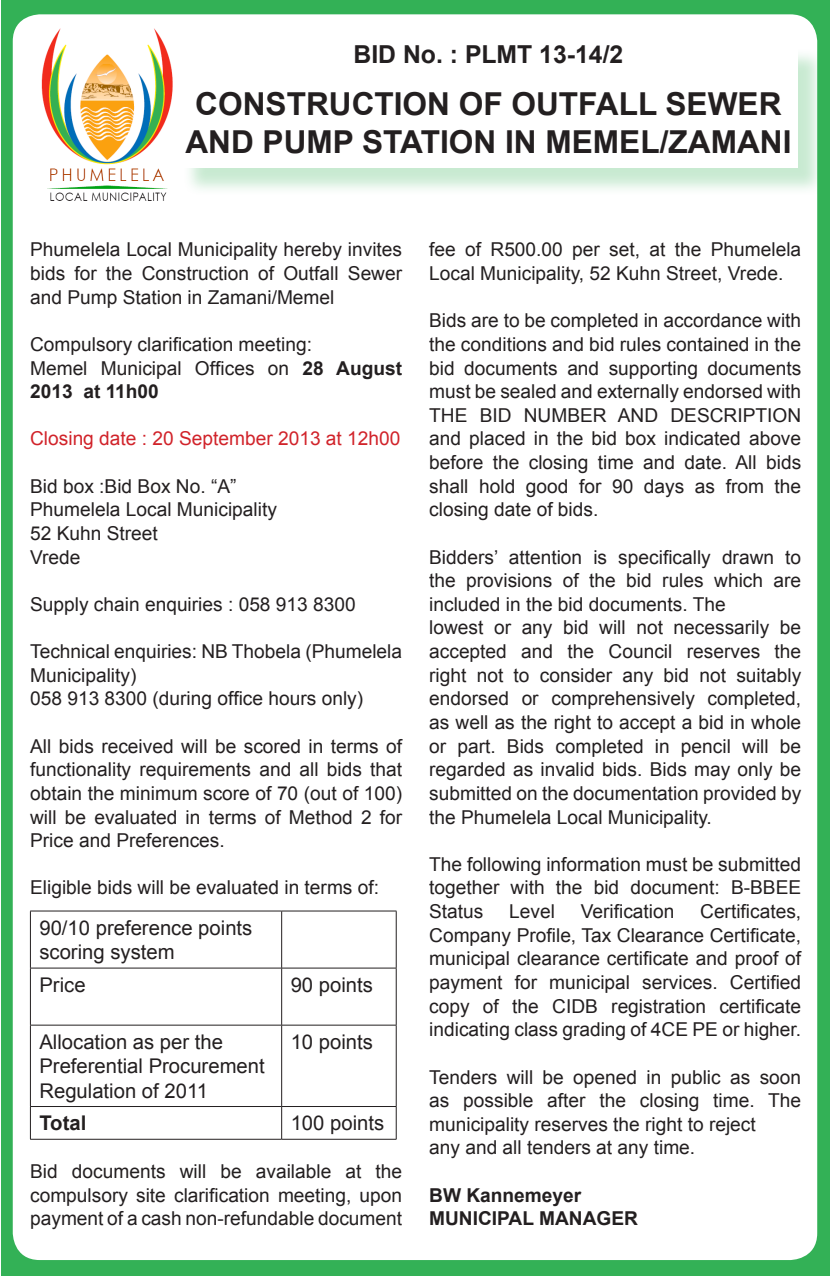
<style>
.page{position:relative;width:830px;height:1276px;background:#fff}
.page>*{position:absolute;margin:0;border:0;box-sizing:border-box;transform-origin:0 0}
.t1{font:700 31.5px/38.2px "Arial";color:#231f20;text-align:center}
.t2{font:700 24.75px "Arial";color:#231f20}
.t3{font:20.25px/24.3px "Arial";color:#231f20}
.t4{font:700 20.25px "Arial";color:#231f20}
.t5{font:19.12px/23.6px "Arial";color:#231f20;text-align:justify}
.t6{font:19.12px "Arial";color:#d1232a}
.t7{font:700 19.12px "Arial";color:#231f20}
.s1{font-weight:700}
</style>
<div class="page">
<div style="left:1px;top:0;width:828px;height:1276px;background:#33b156"></div>
<div style="left:13px;top:14px;width:803px;height:1246px;background:#fff;border-radius:27px"></div>
<div style="left:182px;top:48px;width:643px;height:148px;background:#33b156;opacity:.27"></div>
<div style="left:179px;top:45px;width:618px;height:123px;background:#fff"></div>
<img style="left:41px;top:28px;width:132px;height:173px">
<hr style="left:30px;top:910px;width:251px;height:1px;background:#231f20">
<hr style="left:30px;top:911px;width:1px;height:56px;background:#231f20">
<hr style="left:281px;top:910px;width:115px;height:1px;background:#231f20">
<hr style="left:281px;top:911px;width:1px;height:56px;background:#231f20">
<hr style="left:395px;top:911px;width:1px;height:56px;background:#231f20">
<hr style="left:30px;top:967px;width:251px;height:1px;background:#231f20">
<hr style="left:30px;top:968px;width:1px;height:57px;background:#231f20">
<hr style="left:281px;top:967px;width:115px;height:1px;background:#231f20">
<hr style="left:281px;top:968px;width:1px;height:57px;background:#231f20">
<hr style="left:395px;top:968px;width:1px;height:57px;background:#231f20">
<hr style="left:30px;top:1024px;width:251px;height:1px;background:#231f20">
<hr style="left:30px;top:1025px;width:1px;height:81px;background:#231f20">
<hr style="left:281px;top:1024px;width:115px;height:1px;background:#231f20">
<hr style="left:281px;top:1025px;width:1px;height:81px;background:#231f20">
<hr style="left:395px;top:1025px;width:1px;height:81px;background:#231f20">
<hr style="left:30px;top:1106px;width:251px;height:1px;background:#231f20">
<hr style="left:30px;top:1106px;width:1px;height:33px;background:#231f20">
<hr style="left:281px;top:1106px;width:115px;height:1px;background:#231f20">
<hr style="left:281px;top:1106px;width:1px;height:33px;background:#231f20">
<hr style="left:395px;top:1106px;width:1px;height:33px;background:#231f20">
<hr style="left:30px;top:1139px;width:251px;height:1px;background:#231f20">
<hr style="left:281px;top:1139px;width:115px;height:1px;background:#231f20">
<p class="t2" style="left:353px;top:37px;width:271px">BID No. : PLMT 13-14/2</p>
<p class="t1" style="left:185px;top:86px;width:607px">CONSTRUCTION OF OUTFALL SEWER<br>AND PUMP STATION IN MEMEL/ZAMANI</p>
<p class="t5" style="left:30px;top:238px;width:373px">Phumelela Local Municipality hereby invites bids for the Construction of Outfall Sewer and Pump Station in Zamani/Memel</p>
<p class="t5" style="left:30px;top:332px;width:373px;text-align:left">Compulsory clarification meeting:<br>Memel Municipal Offices on <span class="s1">28 August<br>2013 at 11h00</span></p>
<p class="t6" style="left:30px;top:426px;width:371px">Closing date : 20 September 2013 at 12h00</p>
<p class="t5" style="left:30px;top:474px;width:208px">Bid box :Bid Box No. “A”</p>
<p class="t5" style="left:30px;top:498px;width:248px">Phumelela Local Municipality</p>
<p class="t5" style="left:30px;top:521px;width:129px">52 Kuhn Street</p>
<p class="t5" style="left:30px;top:545px;width:52px">Vrede</p>
<p class="t5" style="left:30px;top:592px;width:327px">Supply chain enquiries : 058 913 8300</p>
<p class="t5" style="left:30px;top:640px;width:373px">Technical enquiries: NB Thobela (Phumelela<br>Municipality)</p>
<p class="t5" style="left:30px;top:687px;width:334px">058 913 8300 (during office hours only)</p>
<p class="t5" style="left:30px;top:734px;width:373px">All bids received will be scored in terms of functionality requirements and all bids that obtain the minimum score of 70 (out of 100) will be evaluated in terms of Method 2 for Price and Preferences.</p>
<p class="t5" style="left:30px;top:876px;width:350px">Eligible bids will be evaluated in terms of:</p>
<p class="t3" style="left:39px;top:915px;width:214px">90/10 preference points scoring system</p>
<p class="t3" style="left:39px;top:972px;width:48px">Price</p>
<p class="t3" style="left:290px;top:972px;width:84px">90 points</p>
<p class="t3" style="left:39px;top:1030px;width:227px">Allocation as per the<br>Preferential Procurement<br>Regulation of 2011</p>
<p class="t3" style="left:290px;top:1030px;width:84px">10 points</p>
<p class="t4" style="left:39px;top:1109px;width:48px">Total</p>
<p class="t3" style="left:290px;top:1111px;width:95px">100 points</p>
<p class="t5" style="left:30px;top:1159px;width:373px">Bid documents will be available at the compulsory site clarification meeting, upon payment of a cash non-refundable document</p>
<p class="t5" style="left:429px;top:238px;width:373px">fee of R500.00 per set, at the Phumelela<br>Local Municipality, 52 Kuhn Street, Vrede.</p>
<p class="t5" style="left:429px;top:309px;width:373px">Bids are to be completed in accordance with the conditions and bid rules contained in the bid documents and supporting documents must be sealed and externally endorsed with THE BID NUMBER AND DESCRIPTION and placed in the bid box indicated above before the closing time and date. All bids shall hold good for 90 days as from the closing date of bids.</p>
<p class="t5" style="left:429px;top:545px;width:373px;text-align:left">Bidders’ attention is specifically drawn to the provisions of the bid rules which are included in the bid documents. The<br>lowest or any bid will not necessarily be accepted and the Council reserves the right not to consider any bid not suitably endorsed or comprehensively completed, as well as the right to accept a bid in whole or part. Bids completed in pencil will be regarded as invalid bids. Bids may only be submitted on the documentation provided by the Phumelela Local Municipality.</p>
<p class="t5" style="left:429px;top:852px;width:373px">The following information must be submitted together with the bid document: B-BBEE Status</p>
<p class="t5" style="left:429px;top:899px;width:373px;text-indent:271px">Certificates, Company Profile, Tax Clearance Certificate, municipal clearance certificate and proof of payment for municipal services. Certified copy of the CIDB registration certificate indicating class grading of 4CE PE or higher.</p>
<p class="t5" style="left:429px;top:1065px;width:373px;text-align:left">Tenders will be opened in public as soon as possible after the closing time. The municipality reserves the right to reject<br>any and all tenders at any time.</p>
<p class="t7" style="left:429px;top:1182px;width:153px">BW Kannemeyer</p>
<p class="t7" style="left:429px;top:1205px;width:210px">MUNICIPAL MANAGER</p>
<p class="t5" style="left:509px;top:899px;width:47px">Level</p>
<p class="t5" style="left:580px;top:899px;width:95px">Verification</p>
</div>
